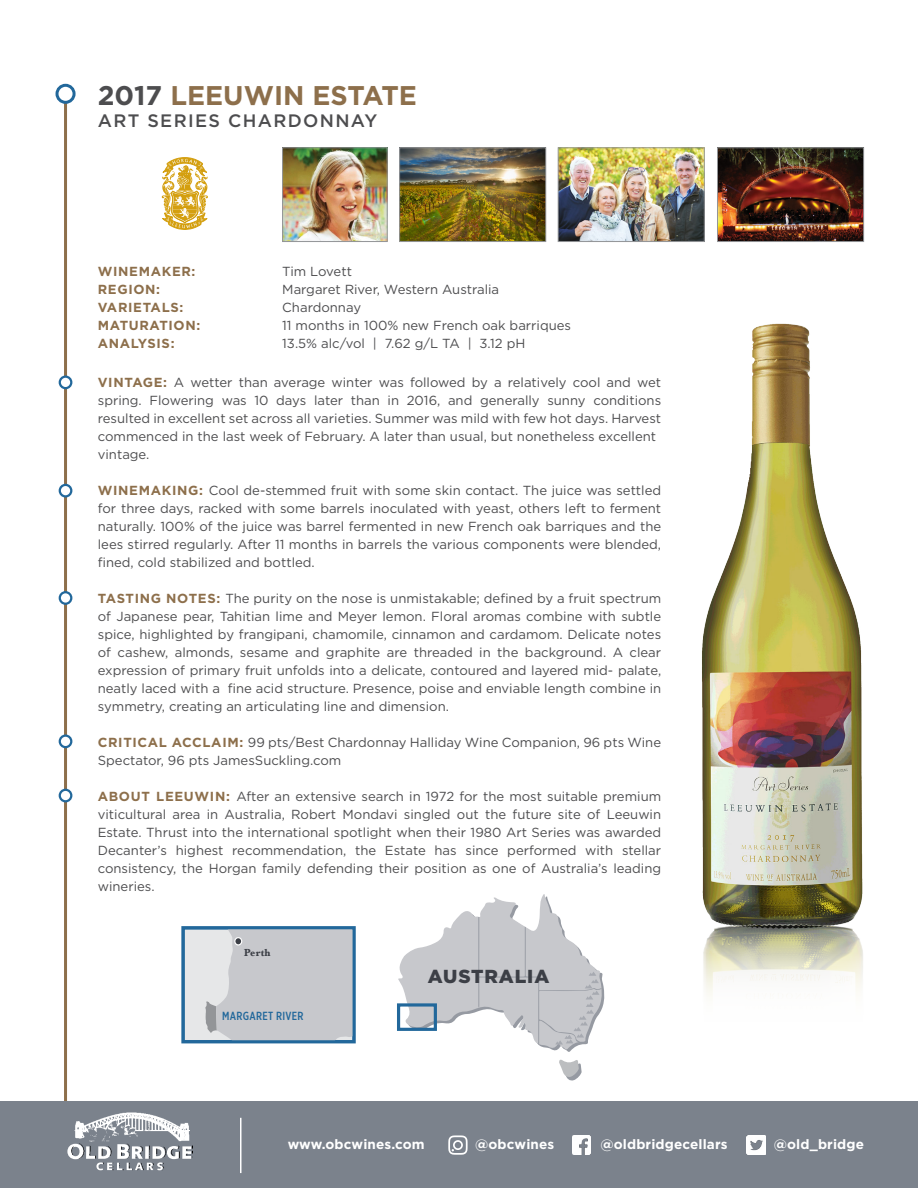
<style>
.page{position:relative;width:918px;height:1188px;background:#fff}
.page>*{position:absolute;margin:0;border:0;box-sizing:border-box;transform-origin:0 0}
.t1{font:700 27px "Gotham";color:#8d6f4b}
.t2{font:900 18.9px "Gotham";letter-spacing:.05em;color:#3c3f46}
.t3{font:500 18px "Gotham";letter-spacing:.075em;color:#4d4d4f}
.t4{font:700 13.5px "Gotham";letter-spacing:.01em;color:#fff}
.t5{font:13.2px/18px "Gotham";color:#4d4d4f;text-align:justify}
.t6{font:700 13.2px "Gotham";letter-spacing:.05em;color:#8d6f4b}
.t7{font:500 11.7px "Gotham X Narrow";letter-spacing:.025em;color:#22689b}
.t8{font:700 10.65px "Baskerville";letter-spacing:.02em;color:#3c3f46;scale:.94 1}
.s1{color:#4d4d4f}
.s2{font-weight:700;color:#8d6f4b}
</style>
<div class="page">
<img style="left:702px;top:323px;width:161px;height:591px">
<img style="left:703px;top:914px;width:160px;height:82px">
<svg style="left:162px;top:157px;width:46px;height:73px"></svg>
<hr style="left:64px;top:85px;width:3px;height:1026px;background:#8d6f4b">
<img style="left:284px;top:149px;width:102px;height:91px">
<div style="left:282px;top:147px;width:106px;height:95px;border:1px solid #939598"></div>
<img style="left:560px;top:149px;width:143px;height:91px">
<div style="left:558px;top:147px;width:147px;height:95px;border:1px solid #939598"></div>
<img style="left:401px;top:149px;width:143px;height:91px">
<div style="left:399px;top:147px;width:147px;height:95px;border:1px solid #939598"></div>
<div style="left:57px;top:85px;width:17px;height:17px;background:#fff;border-radius:50%"></div>
<div style="left:56px;top:84px;width:20px;height:20px;border:3px solid #22689b;border-radius:50%"></div>
<img style="left:719px;top:149px;width:143px;height:91px">
<div style="left:717px;top:147px;width:147px;height:95px;border:1px solid #939598"></div>
<div style="left:60px;top:485px;width:11px;height:11px;background:#fff;border-radius:50%"></div>
<div style="left:59px;top:484px;width:13px;height:14px;border:2px solid #22689b;border-radius:50%"></div>
<div style="left:60px;top:736px;width:11px;height:11px;background:#fff;border-radius:50%"></div>
<div style="left:59px;top:734px;width:13px;height:14px;border:2px solid #22689b;border-radius:50%"></div>
<div style="left:60px;top:790px;width:11px;height:11px;background:#fff;border-radius:50%"></div>
<div style="left:59px;top:789px;width:13px;height:13px;border:2px solid #22689b;border-radius:50%"></div>
<div style="left:60px;top:377px;width:11px;height:11px;background:#fff;border-radius:50%"></div>
<div style="left:59px;top:376px;width:13px;height:13px;border:2px solid #22689b;border-radius:50%"></div>
<div style="left:60px;top:592px;width:11px;height:12px;background:#fff;border-radius:50%"></div>
<div style="left:59px;top:591px;width:13px;height:14px;border:2px solid #22689b;border-radius:50%"></div>
<svg style="left:185px;top:930px;width:167px;height:109px;background:#cdced1"></svg>
<div style="left:181px;top:926px;width:175px;height:117px;border:3px solid #22689b"></div>
<div style="left:235px;top:938px;width:7px;height:7px;background:#3c3f46;border-radius:50%"></div>
<div style="left:234px;top:937px;width:8px;height:9px;border:1px solid #fff;border-radius:50%"></div>
<svg style="left:559px;top:1059px;width:23px;height:22px"></svg>
<div style="left:397px;top:1003px;width:40px;height:28px;border:3px solid #22689b"></div>
<svg style="left:398px;top:894px;width:207px;height:158px"></svg>
<div style="left:0;top:1102px;width:918px;height:86px;background:#7b828c"></div>
<img style="left:572px;top:1136px;width:19px;height:18px">
<img style="left:747px;top:1135px;width:19px;height:20px">
<svg style="left:448px;top:1135px;width:20px;height:20px"></svg>
<svg style="left:67px;top:1145px;width:4px;height:13px"></svg>
<img style="left:74px;top:1112px;width:115px;height:30px">
<img style="left:71px;top:1144px;width:122px;height:27px">
<hr style="left:240px;top:1118px;width:2px;height:55px;background:#fff">
<h1 class="t1" style="left:98px;top:79px;width:321px"><span class="s1">2017</span> LEEUWIN ESTATE</h1>
<h3 class="t3" style="left:98px;top:110px;width:281px">ART SERIES CHARDONNAY</h3>
<p class="t6" style="left:98px;top:263px;width:99px">WINEMAKER:</p>
<p class="t5" style="left:282px;top:262px;width:71px">Tim Lovett</p>
<p class="t6" style="left:98px;top:281px;width:64px">REGION:</p>
<p class="t5" style="left:282px;top:280px;width:218px">Margaret River, Western Australia</p>
<p class="t6" style="left:98px;top:299px;width:87px">VARIETALS:</p>
<p class="t5" style="left:282px;top:298px;width:80px">Chardonnay</p>
<p class="t6" style="left:98px;top:317px;width:104px">MATURATION:</p>
<p class="t5" style="left:282px;top:316px;width:290px">11 months in 100% new French oak barriques</p>
<p class="t6" style="left:98px;top:335px;width:78px">ANALYSIS:</p>
<p class="t5" style="left:282px;top:334px;width:245px">13.5% alc/vol | 7.62 g/L TA | 3.12 pH</p>
<p class="t5" style="left:98px;top:373px;width:565px;text-align:left"><span class="s2">VINTAGE:</span> A wetter than average winter was followed by a relatively cool and wet spring. Flowering was 10 days later than in 2016, and generally sunny conditions resulted in excellent set across all varieties. Summer was mild with few hot days. Harvest commenced in the last week of February. A later than usual, but nonetheless excellent vintage.</p>
<p class="t5" style="left:98px;top:481px;width:565px"><span class="s2">WINEMAKING:</span> Cool de-stemmed fruit with some skin contact. The juice was settled for three days, racked with some barrels inoculated with yeast, others left to ferment naturally. 100% of the juice was barrel fermented in new French oak barriques and the lees stirred regularly. After 11 months in barrels the various components were blended, fined, cold stabilized and bottled.</p>
<p class="t5" style="left:98px;top:589px;width:565px"><span class="s2">TASTING NOTES:</span> The purity on the nose is unmistakable; defined by a fruit spectrum of Japanese pear, Tahitian lime and Meyer lemon. Floral aromas combine with subtle spice, highlighted by frangipani, chamomile, cinnamon and cardamom. Delicate notes of cashew, almonds, sesame and graphite are threaded in the background. A clear expression of primary fruit unfolds into a delicate, contoured and layered mid- palate, neatly laced with a fine acid structure. Presence, poise and enviable length combine in symmetry, creating an articulating line and dimension.</p>
<p class="t5" style="left:98px;top:733px;width:565px"><span class="s2">CRITICAL ACCLAIM:</span> 99 pts/Best Chardonnay Halliday Wine Companion, 96 pts Wine<br>Spectator, 96 pts JamesSuckling.com</p>
<p class="t5" style="left:98px;top:787px;width:565px"><span class="s2">ABOUT LEEUWIN:</span> After an extensive search in 1972 for the most suitable premium viticultural area in Australia, Robert Mondavi singled out the future site of Leeuwin Estate. Thrust into the international spotlight when their 1980 Art Series was awarded Decanter’s highest recommendation, the Estate has since performed with stellar consistency, the Horgan family defending their position as one of Australia’s leading wineries.</p>
<p class="t8" style="left:244px;top:945px;width:30px">Perth</p>
<p class="t7" style="left:222px;top:1009px;width:83px">MARGARET RIVER</p>
<h2 class="t2" style="left:428px;top:964px;width:123px">AUSTRALIA</h2>
<p class="t4" style="left:288px;top:1136px;width:139px">www.obcwines.com</p>
<p class="t4" style="left:475px;top:1136px;width:81px">@obcwines</p>
<p class="t4" style="left:600px;top:1136px;width:129px">@oldbridgecellars</p>
<p class="t4" style="left:774px;top:1136px;width:92px">@old_bridge</p>
</div>
